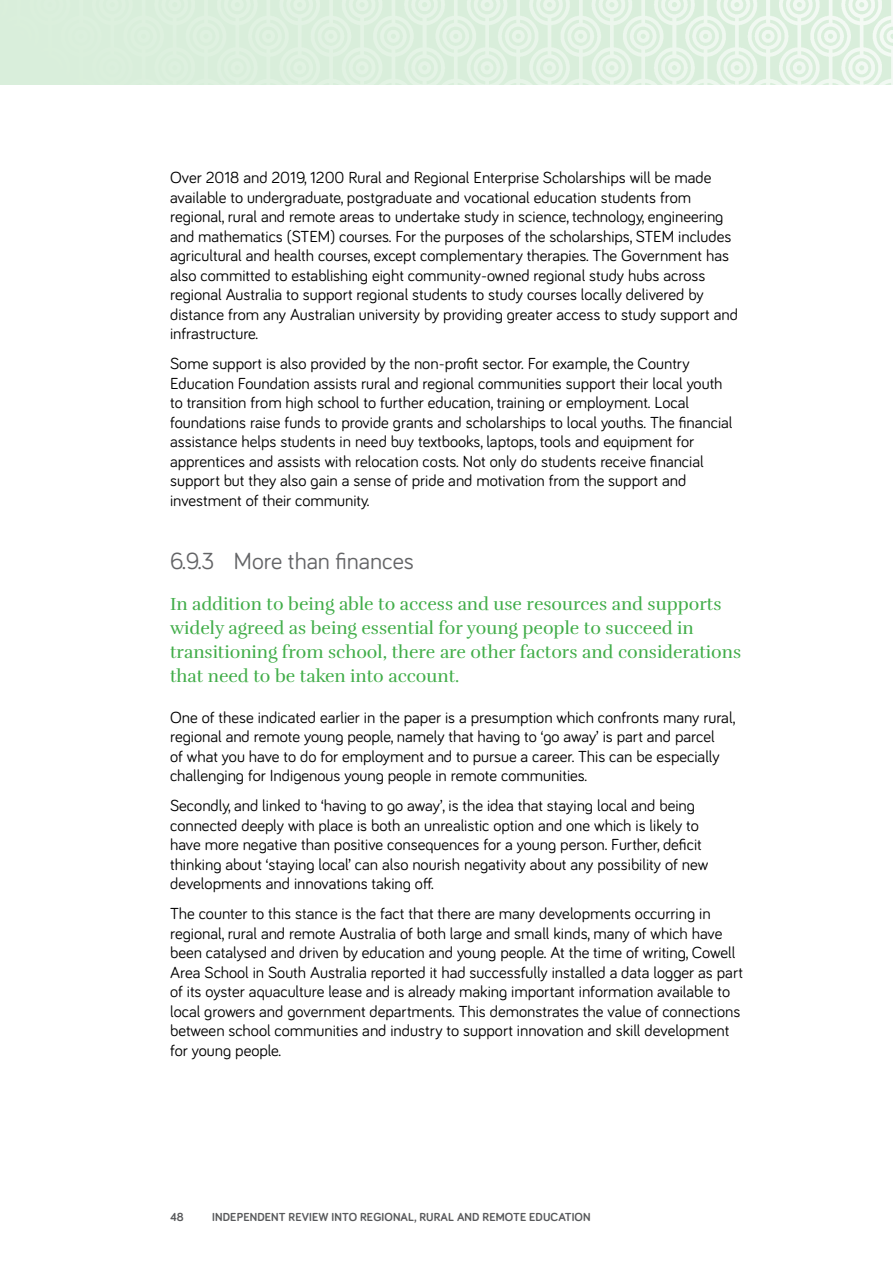
<style>
.page{position:relative;width:893px;height:1263px;background:#fff}
.page>*{position:absolute;margin:0;border:0;box-sizing:border-box;transform-origin:0 0}
.t1{font:24px "Bariol";color:#636466}
.Breakout{font:18px/24px "Rufina";color:#41ad49}
.Body{font:16.5px/19.5px "Bariol";color:#000}
.t2{font:700 12px "Bariol";letter-spacing:.01em;color:#58595b}
</style>
<div class="page">
<img style="left:0;top:0;width:892px;height:85px">
<hr style="left:892px;top:0;width:1px;height:85px;background:#41ad49">
<p class="Body" style="left:170px;top:167px;width:569px">Over 2018 and 2019, 1200 Rural and Regional Enterprise Scholarships will be made available to undergraduate, postgraduate and vocational education students from regional, rural and remote areas to undertake study in science, technology, engineering and mathematics (STEM) courses. For the purposes of the scholarships, STEM includes agricultural and health courses, except complementary therapies. The Government has also committed to establishing eight community-owned regional study hubs across regional Australia to support regional students to study courses locally delivered by distance from any Australian university by providing greater access to study support and infrastructure.</p>
<p class="Body" style="left:170px;top:353px;width:564px">Some support is also provided by the non-profit sector. For example, the Country Education Foundation assists rural and regional communities support their local youth to transition from high school to further education, training or employment. Local foundations raise funds to provide grants and scholarships to local youths. The financial assistance helps students in need buy textbooks, laptops, tools and equipment for apprentices and assists with relocation costs. Not only do students receive financial support but they also gain a sense of pride and motivation from the support and investment of their community.</p>
<h2 class="t1" style="left:170px;top:544px;width:246px">6.9.3 More than finances</h2>
<p class="Breakout" style="left:170px;top:592px;width:572px">In addition to being able to access and use resources and supports widely agreed as being essential for young people to succeed in transitioning from school, there are other factors and considerations that need to be taken into account.</p>
<p class="Body" style="left:170px;top:707px;width:567px">One of these indicated earlier in the paper is a presumption which confronts many rural, regional and remote young people, namely that having to ‘go away’ is part and parcel<br>of what you have to do for employment and to pursue a career. This can be especially challenging for Indigenous young people in remote communities.</p>
<p class="Body" style="left:170px;top:795px;width:540px">Secondly, and linked to ‘having to go away’, is the idea that staying local and being connected deeply with place is both an unrealistic option and one which is likely to have more negative than positive consequences for a young person. Further, deficit thinking about ‘staying local’ can also nourish negativity about any possibility of new developments and innovations taking off.</p>
<p class="Body" style="left:170px;top:903px;width:574px">The counter to this stance is the fact that there are many developments occurring in regional, rural and remote Australia of both large and small kinds, many of which have been catalysed and driven by education and young people. At the time of writing, Cowell Area School in South Australia reported it had successfully installed a data logger as part of its oyster aquaculture lease and is already making important information available to local growers and government departments. This demonstrates the value of connections between school communities and industry to support innovation and skill development for young people.</p>
<p class="t2" style="left:170px;top:1209px;width:15px">48</p>
<p class="t2" style="left:212px;top:1209px;width:380px">INDEPENDENT REVIEW INTO REGIONAL, RURAL AND REMOTE EDUCATION</p>
</div>
